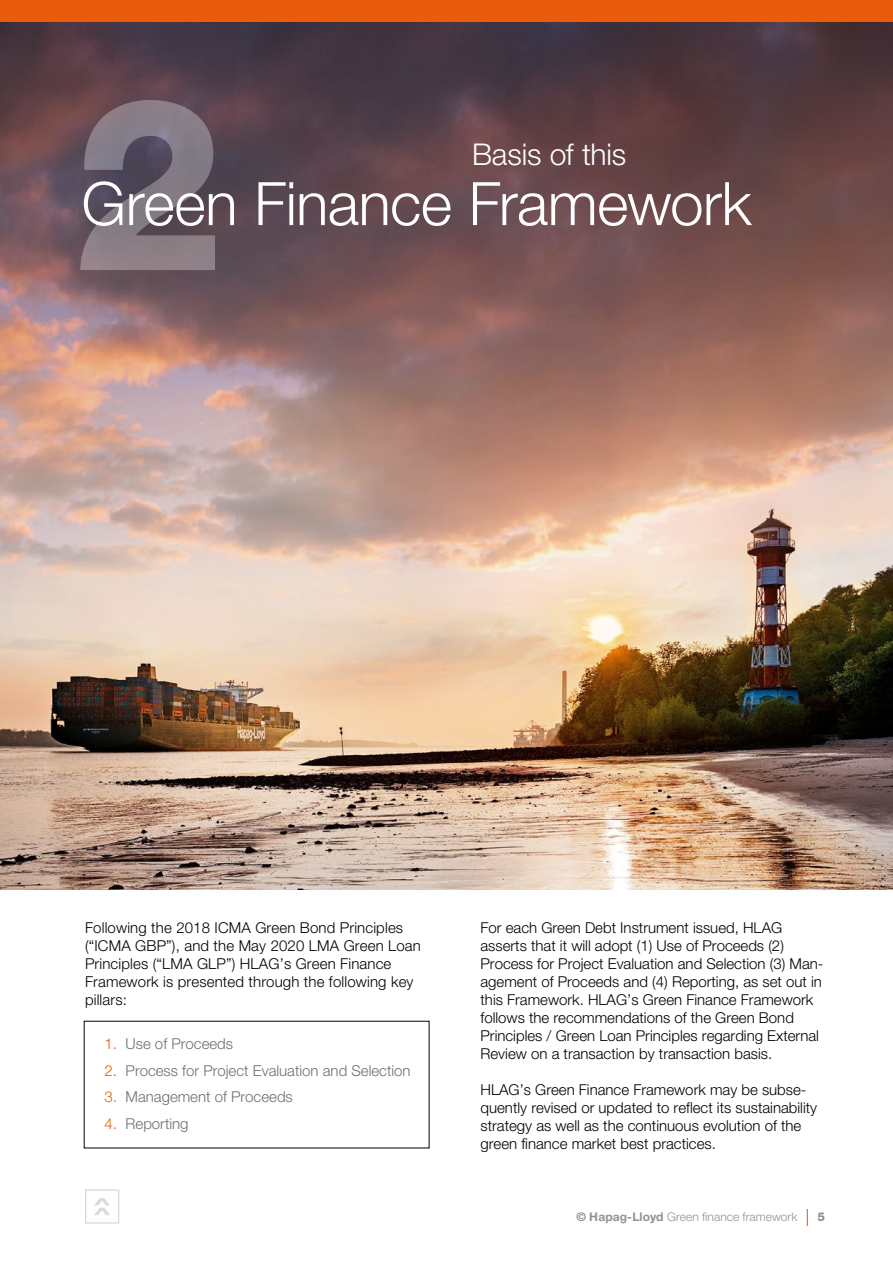
<style>
.page{position:relative;width:893px;height:1263px;background:#fff}
.page>*{position:absolute;margin:0;border:0;box-sizing:border-box;transform-origin:0 0}
.t1{font:800 240.9px "Helvetica Neue LT";color:#fff}
.t2{font:300 60px "Helvetica Neue LT";letter-spacing:-.01em;color:#fff}
.t3{font:300 30px "Helvetica Neue LT";letter-spacing:-.005em;color:#fff}
.t4{font:300 15px/18px "Helvetica Neue LT";color:#000}
.t5{font:300 15px "Helvetica Neue LT";color:#706f6f}
.t6{font:300 12px "Helvetica Neue LT";letter-spacing:.005em;color:#939191}
.t7{font:800 12px "Helvetica Neue LT";color:#939191}
.s1{color:#ea5b0b}
.s2{font-weight:700}
</style>
<div class="page">
<svg style="left:807px;top:1209px;width:1px;height:17px"></svg>
<img style="left:0;top:21px;width:893px;height:868px">
<div style="left:0;top:0;width:893px;height:21px;background:#ea5b0b"></div>
<svg style="left:94px;top:1198px;width:16px;height:17px"></svg>
<div style="left:85px;top:1189px;width:34px;height:34px;border:1px solid #dadada"></div>
<h1 class="t1" style="left:73px;top:41px;width:153px">2</h1>
<h3 class="t3" style="left:472px;top:136px;width:156px">Basis of this</h3>
<h2 class="t2" style="left:82px;top:167px;width:672px">Green Finance Framework</h2>
<p class="t4" style="left:85px;top:918px;width:337px">Following the 2018 ICMA Green Bond Principles (“ICMA GBP”), and the May 2020 LMA Green Loan Principles (“LMA GLP”) HLAG’s Green Finance Framework is presented through the following key pillars:</p>
<p class="t5" style="left:105px;top:1034px;width:130px"><span class="s1">1.</span> Use of Proceeds</p>
<p class="t5" style="left:105px;top:1061px;width:308px"><span class="s1">2.</span> Process for Project Evaluation and Selection</p>
<p class="t5" style="left:105px;top:1087px;width:190px"><span class="s1">3.</span> Management of Proceeds</p>
<p class="t5" style="left:105px;top:1114px;width:86px"><span class="s1">4.</span> Reporting</p>
<p class="t4" style="left:480px;top:918px;width:344px">For each Green Debt Instrument issued, HLAG asserts that it will adopt (1) Use of Proceeds (2)<br>Process for Project Evaluation and Selection (3) Man&shy;agement of Proceeds and (4) Reporting, as set out in this Framework. HLAG’s Green Finance Framework follows the recommendations of the Green Bond Principles / Green Loan Principles regarding External Review on a transaction by transaction basis.</p>
<p class="t4" style="left:480px;top:1080px;width:338px">HLAG’s Green Finance Framework may be subse&shy;quently revised or updated to reflect its sustainability strategy as well as the continuous evolution of the green finance market best practices.</p>
<p class="t6" style="left:576px;top:1210px;width:223px"><span class="s2">© Hapag-Lloyd</span> Green finance framework</p>
<p class="t7" style="left:817px;top:1210px;width:9px">5</p>
</div>
